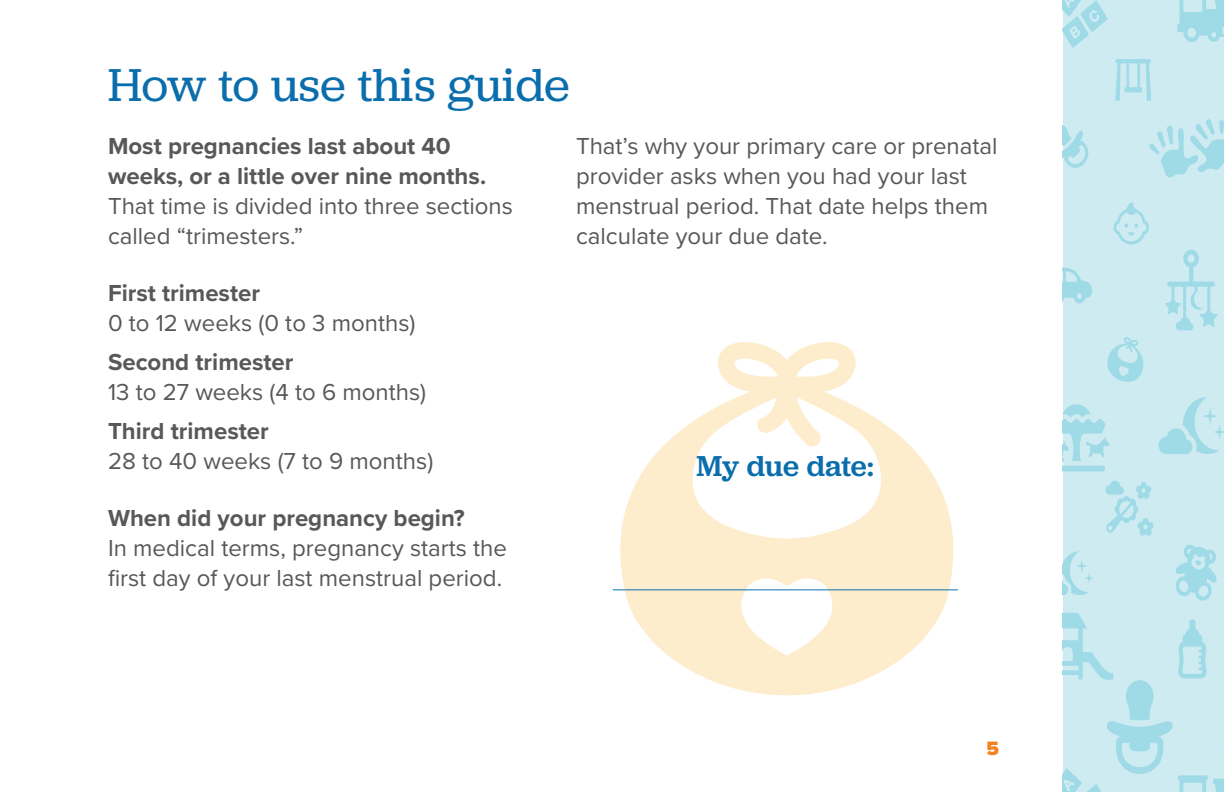
<style>
.page{position:relative;width:1224px;height:792px;background:#fff}
.page>*{position:absolute;margin:0;border:0;box-sizing:border-box;transform-origin:0 0}
.headline{font:48px "Jubilat";color:#0a6ead}
.side_head{font:500 30px "Jubilat";color:#0a6ead}
.text{font:24px/30px "Proxima Nova";color:#57585a}
.text-2{font:700 24px/30px "Proxima Nova";color:#57585a}
.t1{font:900 20px "Proxima Nova";color:#f58220}
.s1{font-weight:400}
.s2{font-weight:700}
</style>
<div class="page">
<svg style="left:1063px;top:0;width:161px;height:792px;background:#c7e8f0"></svg>
<svg style="left:612px;top:342px;width:346px;height:353px"></svg>
<hr style="left:613px;top:590px;width:345px;height:1px;background:#0a6ead">
<p class="headline" style="left:108px;top:55px;width:463px">How to use this guide</p>
<p class="text-2" style="left:108px;top:130px;width:406px">Most pregnancies last about 40 weeks, or a little over nine months.<br><span class="s1">That time is divided into three sections called “trimesters.”</span></p>
<p class="text" style="left:108px;top:277px;width:309px"><span class="s2">First trimester<br></span>0 to 12 weeks (0 to 3 months)</p>
<p class="text" style="left:108px;top:346px;width:320px"><span class="s2">Second trimester<br></span>13 to 27 weeks (4 to 6 months)</p>
<p class="text" style="left:108px;top:415px;width:327px"><span class="s2">Third trimester<br></span>28 to 40 weeks (7 to 9 months)</p>
<p class="text" style="left:108px;top:502px;width:401px"><span class="s2">When did your pregnancy begin?<br></span>In medical terms, pregnancy starts the first day of your last menstrual period.</p>
<p class="text" style="left:576px;top:130px;width:423px">That’s why your primary care or prenatal provider asks when you had your last menstrual period. That date helps them calculate your due date.</p>
<p class="side_head" style="left:697px;top:447px;width:179px">My due date:</p>
<p class="t1" style="left:986px;top:734px;width:14px">5</p>
</div>
